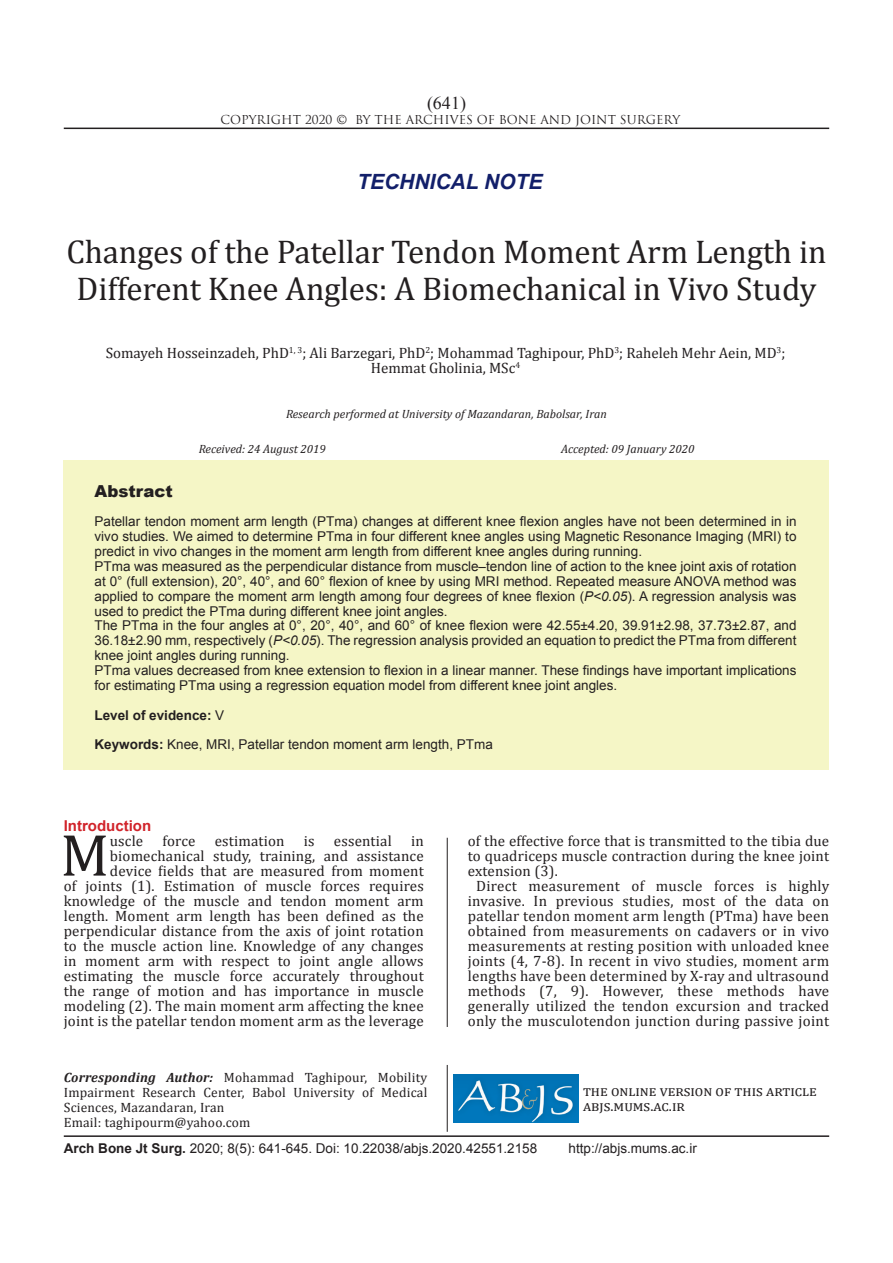
<style>
.page{position:relative;width:893px;height:1263px;background:#fff}
.page>*{position:absolute;margin:0;border:0;box-sizing:border-box;transform-origin:0 0}
.Default{font:60px "Cambria";color:#231f20}
.t1{font:33px/36.9px "Cambria";letter-spacing:-.005em;color:#231f20;text-align:center}
.sartitr{font:italic 700 21px "Arial";color:#121f6a}
.t2{font:18px "Times New Roman";color:#231f20}
.CHEKIDEH{font:900 16.5px "Arial";color:#231f20}
.Default-2{font:15px/15px "Cambria";letter-spacing:.01em;color:#231f20}
.Titr_ghermez_ABJS{font:700 15px "Arial";color:#d1232a}
.CHEKIDEH-2{font:13.5px/14.9px "Arial";color:#231f20;text-align:justify}
.نویسنده_مسئول{font:13.5px/15px "Cambria";letter-spacing:.015em;color:#231f20;text-align:justify}
.CHEKIDEH-3{font:700 13.5px "Arial";color:#231f20}
.ریسرچ{font:italic 12px "Cambria";color:#231f20}
.t3{font:12px "Trajan Pro";color:#231f20}
.tarikh{font:italic 12px "Cambria";color:#231f20}
.s1{font-style:italic}
.s2{font-weight:400}
.s3{font-weight:700}
.s4{font-weight:700;font-style:italic}
</style>
<div class="page">
<hr style="left:64px;top:128px;width:765px;height:1px;background:#231f20">
<hr style="left:64px;top:1135px;width:765px;height:2px;background:#231f20">
<hr style="left:447px;top:1065px;width:1px;height:67px;background:#231f20">
<img style="left:454px;top:1075px;width:125px;height:47px">
<div style="left:64px;top:460px;width:765px;height:310px;background:#f5f6c6"></div>
<hr style="left:447px;top:838px;width:1px;height:189px;background:#231f20">
<p class="t2" style="left:427px;top:91px;width:40px">)641(</p>
<p class="t3" style="left:221px;top:112px;width:461px">COPYRIGHT 2020 © BY THE ARCHIVES OF BONE AND JOINT SURGERY</p>
<p class="sartitr" style="left:357px;top:167px;width:187px">TECHNICAL NOTE</p>
<p class="t1" style="left:66px;top:233px;width:761px">Changes of the Patellar Tendon Moment Arm Length in<br>Different Knee Angles: A Biomechanical in Vivo Study</p>
<p class="Default-2" style="left:106px;top:345px;width:681px">Somayeh Hosseinzadeh, PhD<sup>1,</sup> <sup>3</sup>; Ali Barzegari, PhD<sup>2</sup>; Mohammad Taghipour, PhD<sup>3</sup>; Raheleh Mehr Aein, MD<sup>3</sup>;</p>
<p class="Default-2" style="left:371px;top:360px;width:151px">Hemmat Gholinia, MSc<sup>4</sup></p>
<p class="ریسرچ" style="left:286px;top:405px;width:322px">Research performed at University of Mazandaran, Babolsar, Iran</p>
<p class="tarikh" style="left:199px;top:440px;width:129px">Received: 24 August 2019</p>
<p class="tarikh" style="left:561px;top:440px;width:135px">Accepted: 09 January 2020</p>
<p class="CHEKIDEH" style="left:94px;top:479px;width:80px">Abstract</p>
<p class="CHEKIDEH-2" style="left:94px;top:514px;width:703px">Patellar tendon moment arm length (PTma) changes at different knee flexion angles have not been determined in in vivo studies. We aimed to determine PTma in four different knee angles using Magnetic Resonance Imaging (MRI) to predict in vivo changes in the moment arm length from different knee angles during running.</p>
<p class="CHEKIDEH-2" style="left:94px;top:559px;width:703px">PTma was measured as the perpendicular distance from muscle–tendon line of action to the knee joint axis of rotation at 0° (full extension), 20°, 40°, and 60° flexion of knee by using MRI method. Repeated measure ANOVA method was applied to compare the moment arm length among four degrees of knee flexion (<span class="s1">P&lt;0.05</span>). A regression analysis was used to predict the PTma during different knee joint angles.</p>
<p class="CHEKIDEH-2" style="left:94px;top:618px;width:703px">The PTma in the four angles at 0°, 20°, 40°, and 60° of knee flexion were 42.55±4.20, 39.91±2.98, 37.73±2.87, and 36.18±2.90 mm, respectively (<span class="s1">P&lt;0.05</span>). The regression analysis provided an equation to predict the PTma from different knee joint angles during running.</p>
<p class="CHEKIDEH-2" style="left:94px;top:663px;width:703px">PTma values decreased from knee extension to flexion in a linear manner. These findings have important implications for estimating PTma using a regression equation model from different knee joint angles.</p>
<p class="CHEKIDEH-3" style="left:94px;top:706px;width:131px">Level of evidence: <span class="s2">V</span></p>
<p class="CHEKIDEH-2" style="left:94px;top:737px;width:400px"><span class="s3">Keywords:</span> Knee, MRI, Patellar tendon moment arm length, PTma</p>
<p class="Titr_ghermez_ABJS" style="left:64px;top:815px;width:89px">Introduction</p>
<p class="Default" style="left:60px;top:820px;width:50px">M</p>
<p class="Default-2" style="left:110px;top:833px;width:35px">uscle</p>
<p class="Default-2" style="left:163px;top:833px;width:34px">force</p>
<p class="Default-2" style="left:215px;top:833px;width:71px">estimation</p>
<p class="Default-2" style="left:304px;top:833px;width:12px">is</p>
<p class="Default-2" style="left:334px;top:833px;width:59px">essential</p>
<p class="Default-2" style="left:64px;top:833px;width:361px;text-align:right">in<br>biomechanical study, training, and assistance<br>device fields that are measured from moment<br>of joints (1). Estimation of muscle forces requires knowledge of the muscle and tendon moment arm length. Moment arm length has been defined as the perpendicular distance from the axis of joint rotation to the muscle action line. Knowledge of any changes in moment arm with respect to joint angle allows estimating the muscle force accurately throughout the range of motion and has importance in muscle modeling (2). The main moment arm affecting the knee joint is the patellar tendon moment arm as the leverage</p>
<p class="Default-2" style="left:468px;top:833px;width:363px;text-align:justify">of the effective force that is transmitted to the tibia due to quadriceps muscle contraction during the knee joint extension (3).</p>
<p class="Default-2" style="left:468px;top:878px;width:363px;text-align:center">Direct measurement of muscle forces is highly invasive. In previous studies, most of the data on patellar tendon moment arm length (PTma) have been obtained from measurements on cadavers or in vivo measurements at resting position with unloaded knee joints (4, 7-8). In recent in vivo studies, moment arm lengths have been determined by X-ray and ultrasound methods (7, 9). However, these methods have generally utilized the tendon excursion and tracked only the musculotendon junction during passive joint</p>
<p class="نویسنده_مسئول" style="left:64px;top:1070px;width:365px"><span class="s4">Corresponding Author:</span> Mohammad Taghipour, Mobility Impairment Research Center, Babol University of Medical Sciences, Mazandaran, Iran</p>
<p class="نویسنده_مسئول" style="left:64px;top:1115px;width:188px">Email: taghipourm@yahoo.com</p>
<p class="Default-2" style="left:583px;top:1083px;width:235px">the online version of this article abjs.mums.ac.ir</p>
<p class="CHEKIDEH-2" style="left:64px;top:1141px;width:475px"><span class="s3">Arch Bone Jt Surg.</span> 2020; 8(5): 641-645. Doi: 10.22038/abjs.2020.42551.2158</p>
<p class="CHEKIDEH-2" style="left:569px;top:1141px;width:130px">http://abjs.mums.ac.ir</p>
</div>
